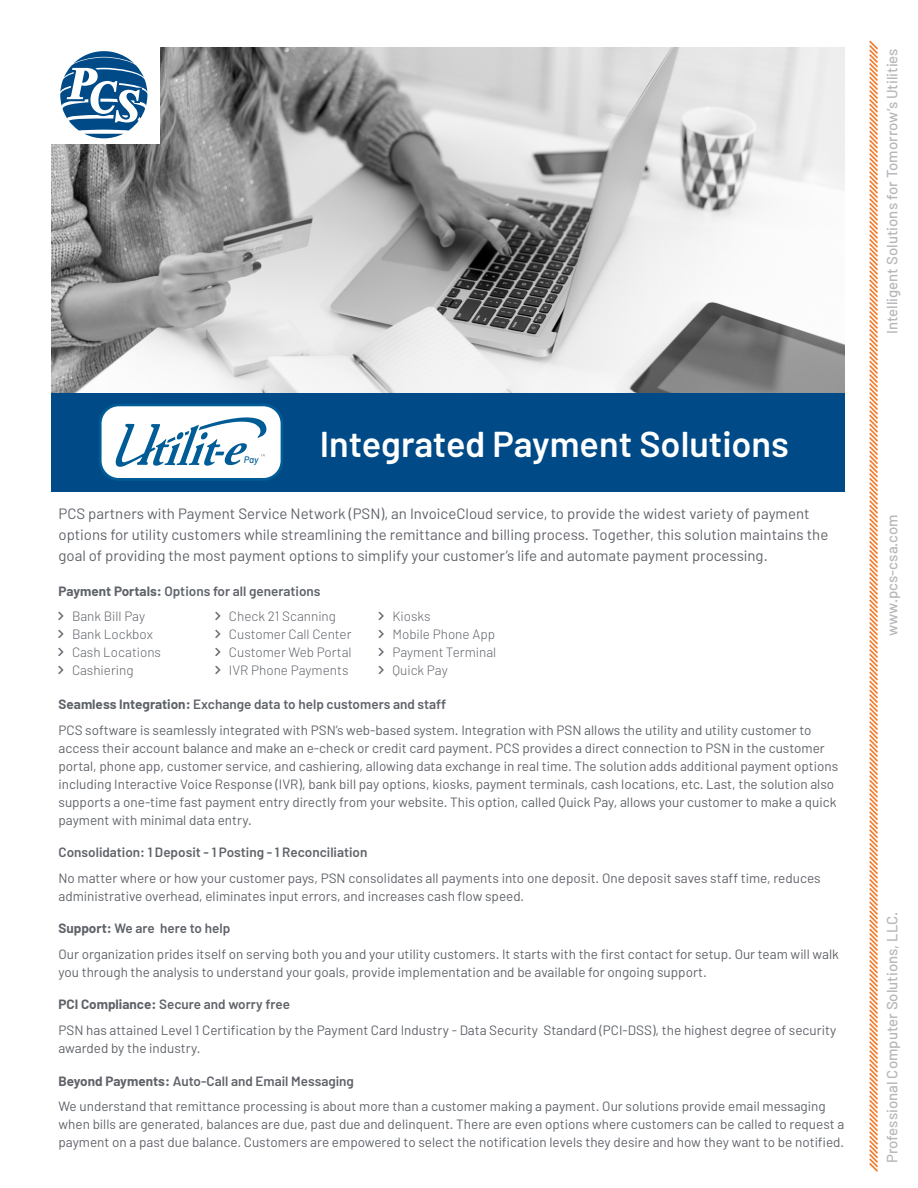
<style>
.page{position:relative;width:918px;height:1188px;background:#fff}
.page>*{position:absolute;margin:0;border:0;box-sizing:border-box;transform-origin:0 0}
.t1{font:600 36px "Barlow";color:#fff}
.t2{font:15px/21px "Barlow";color:#5f6369}
.t3{font:500 15px "Barlow";color:#b6b7bb}
.Gray_bullets{font:13.5px/18px "Barlow";color:#5f6369}
.t4{font:600 13.5px "Barlow";color:#5f6369}
.t5{font:300 13.5px "Barlow";color:#5f6369}
.t6{font:italic 500 9.45px "Barlow";color:#005c96}
.s1{font-weight:700}
</style>
<div class="page">
<img style="left:51px;top:48px;width:794px;height:345px">
<div style="left:51px;top:393px;width:794px;height:98px;background:#004b87"></div>
<svg style="left:869px;top:40px;width:9px;height:1132px"></svg>
<div style="left:50px;top:46px;width:109px;height:97px;background:#fff"></div>
<svg style="left:60px;top:51px;width:87px;height:88px"></svg>
<svg style="left:99px;top:404px;width:184px;height:77px;background:#bed5e3"></svg>
<p class="t6" style="left:244px;top:454px;width:16px">Pay</p>
<p class="t1" style="left:320px;top:421px;width:471px">Integrated Payment Solutions</p>
<p class="t2" style="left:58px;top:503px;width:771px">PCS partners with Payment Service Network (PSN), an InvoiceCloud service, to provide the widest variety of payment options for utility customers while streamlining the remittance and billing process. Together, this solution maintains the goal of providing the most payment options to simplify your customer’s life and automate payment processing.</p>
<p class="t4" style="left:58px;top:582px;width:264px"><span class="s1">Payment Portals:</span> Options for all generations</p>
<p class="t5" style="left:72px;top:608px;width:75px">Bank Bill Pay</p>
<p class="t5" style="left:72px;top:626px;width:83px">Bank Lockbox</p>
<p class="t5" style="left:72px;top:644px;width:91px">Cash Locations</p>
<p class="t5" style="left:72px;top:662px;width:63px">Cashiering</p>
<p class="t5" style="left:229px;top:608px;width:109px">Check 21 Scanning</p>
<p class="t5" style="left:229px;top:626px;width:124px">Customer Call Center</p>
<p class="t5" style="left:229px;top:644px;width:124px">Customer Web Portal</p>
<p class="t5" style="left:229px;top:662px;width:121px">IVR Phone Payments</p>
<p class="t5" style="left:392px;top:608px;width:40px">Kiosks</p>
<p class="t5" style="left:392px;top:626px;width:104px">Mobile Phone App</p>
<p class="t5" style="left:392px;top:644px;width:105px">Payment Terminal</p>
<p class="t5" style="left:392px;top:662px;width:57px">Quick Pay</p>
<p class="t4" style="left:58px;top:696px;width:389px"><span class="s1">Seamless Integration:</span> Exchange data to help customers and staff</p>
<p class="Gray_bullets" style="left:58px;top:720px;width:781px">PCS software is seamlessly integrated with PSN’s web-based system. Integration with PSN allows the utility and utility customer to access their account balance and make an e-check or credit card payment. PCS provides a direct connection to PSN in the customer portal, phone app, customer service, and cashiering, allowing data exchange in real time. The solution adds additional payment options including Interactive Voice Response (IVR), bank bill pay options, kiosks, payment terminals, cash locations, etc. Last, the solution also supports a one-time fast payment entry directly from your website. This option, called Quick Pay, allows your customer to make a quick payment with minimal data entry.</p>
<p class="t4" style="left:58px;top:844px;width:310px">Consolidation: 1 Deposit - 1 Posting - 1 Reconciliation</p>
<p class="Gray_bullets" style="left:58px;top:869px;width:764px">No matter where or how your customer pays, PSN consolidates all payments into one deposit. One deposit saves staff time, reduces administrative overhead, eliminates input errors, and increases cash flow speed.</p>
<p class="t4" style="left:58px;top:920px;width:173px"><span class="s1">Support:</span> We are here to help</p>
<p class="Gray_bullets" style="left:58px;top:945px;width:782px">Our organization prides itself on serving both you and your utility customers. It starts with the first contact for setup. Our team will walk you through the analysis to understand your goals, provide implementation and be available for ongoing support.</p>
<p class="t4" style="left:58px;top:996px;width:233px"><span class="s1">PCI Compliance:</span> Secure and worry free</p>
<p class="Gray_bullets" style="left:58px;top:1021px;width:779px">PSN has attained Level 1 Certification by the Payment Card Industry - Data Security Standard (PCI-DSS), the highest degree of security awarded by the industry.</p>
<p class="t4" style="left:58px;top:1072px;width:297px"><span class="s1">Beyond Payments:</span> Auto-Call and Email Messaging</p>
<p class="Gray_bullets" style="left:58px;top:1097px;width:787px">We understand that remittance processing is about more than a customer making a payment. Our solutions provide email messaging when bills are generated, balances are due, past due and delinquent. There are even options where customers can be called to request a payment on a past due balance. Customers are empowered to select the notification levels they desire and how they want to be notified.</p>
<p class="t3" style="left:883px;top:334px;width:288px;rotate:-90deg">Intelligent Solutions for Tomorrow’s Utilities</p>
<p class="t3" style="left:883px;top:636px;width:123px;rotate:-90deg">www.pcs-csa.com</p>
<p class="t3" style="left:883px;top:1163px;width:253px;rotate:-90deg">Professional Computer Solutions, LLC.</p>
</div>
